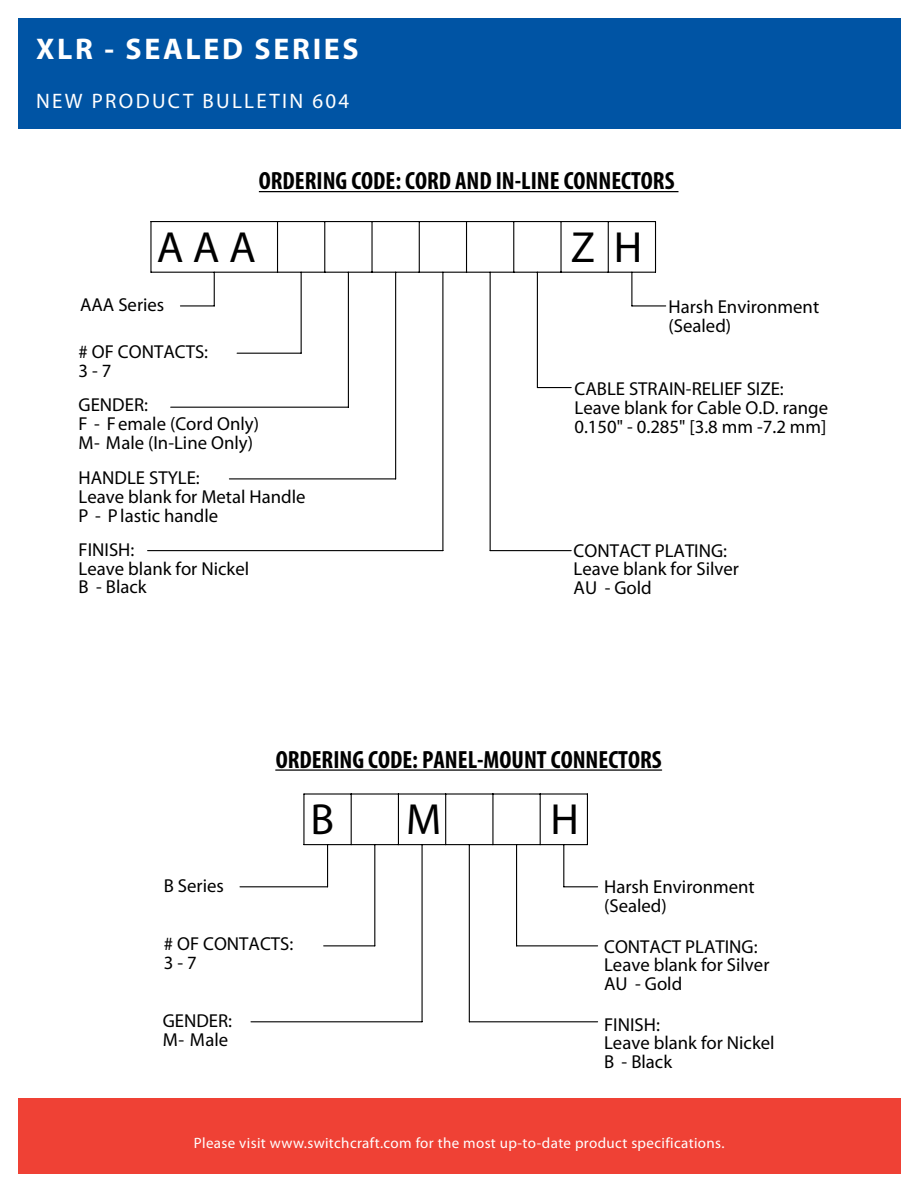
<style>
.page{position:relative;width:918px;height:1188px;background:#fff}
.page>*{position:absolute;margin:0;border:0;box-sizing:border-box;transform-origin:0 0}
.t1{font:43.8px "Myriad Pro";color:#000}
.t2{font:700 30px "Myriad Pro";letter-spacing:.09em;color:#fff}
.t3{font:700 condensed 25.05px "Myriad Pro";color:#000}
.t4{font:21px "Myriad Pro";letter-spacing:.11em;color:#fff}
.t5{font:18.75px/18.8px "Myriad Pro";color:#000}
.t6{font:15px "Myriad Pro";letter-spacing:.025em;color:#fff}
</style>
<div class="page">
<div style="left:18px;top:19px;width:882px;height:110px;background:#0054a4"></div>
<div style="left:18px;top:1099px;width:882px;height:75px;background:#ef4135"></div>
<hr style="left:259px;top:191px;width:420px;height:1px;background:#000">
<hr style="left:214px;top:272px;width:1px;height:34px;background:#000">
<hr style="left:180px;top:305px;width:34px;height:1px;background:#000">
<hr style="left:301px;top:272px;width:1px;height:81px;background:#000">
<hr style="left:237px;top:353px;width:64px;height:1px;background:#000">
<hr style="left:348px;top:272px;width:1px;height:135px;background:#000">
<hr style="left:171px;top:407px;width:177px;height:1px;background:#000">
<hr style="left:395px;top:272px;width:1px;height:207px;background:#000">
<hr style="left:229px;top:478px;width:167px;height:1px;background:#000">
<hr style="left:442px;top:272px;width:1px;height:279px;background:#000">
<hr style="left:148px;top:550px;width:295px;height:1px;background:#000">
<hr style="left:490px;top:272px;width:1px;height:279px;background:#000">
<hr style="left:490px;top:550px;width:81px;height:1px;background:#000">
<hr style="left:537px;top:272px;width:1px;height:116px;background:#000">
<hr style="left:537px;top:387px;width:34px;height:1px;background:#000">
<hr style="left:278px;top:221px;width:47px;height:1px;background:#000">
<hr style="left:631px;top:272px;width:1px;height:34px;background:#000">
<hr style="left:632px;top:305px;width:34px;height:1px;background:#000">
<hr style="left:151px;top:221px;width:127px;height:1px;background:#000">
<hr style="left:150px;top:222px;width:2px;height:50px;background:#000">
<hr style="left:151px;top:272px;width:127px;height:1px;background:#000">
<hr style="left:277px;top:222px;width:1px;height:50px;background:#000">
<hr style="left:324px;top:222px;width:1px;height:50px;background:#000">
<hr style="left:278px;top:272px;width:47px;height:1px;background:#000">
<hr style="left:325px;top:221px;width:47px;height:1px;background:#000">
<hr style="left:325px;top:272px;width:47px;height:1px;background:#000">
<hr style="left:371px;top:222px;width:2px;height:50px;background:#000">
<hr style="left:372px;top:221px;width:47px;height:1px;background:#000">
<hr style="left:372px;top:272px;width:47px;height:1px;background:#000">
<hr style="left:419px;top:222px;width:1px;height:50px;background:#000">
<hr style="left:419px;top:221px;width:48px;height:1px;background:#000">
<hr style="left:419px;top:272px;width:48px;height:1px;background:#000">
<hr style="left:466px;top:222px;width:1px;height:50px;background:#000">
<hr style="left:467px;top:221px;width:47px;height:1px;background:#000">
<hr style="left:467px;top:272px;width:47px;height:1px;background:#000">
<hr style="left:561px;top:221px;width:47px;height:1px;background:#000">
<hr style="left:514px;top:221px;width:47px;height:1px;background:#000">
<hr style="left:514px;top:272px;width:47px;height:1px;background:#000">
<hr style="left:560px;top:222px;width:2px;height:50px;background:#000">
<hr style="left:608px;top:222px;width:1px;height:50px;background:#000">
<hr style="left:561px;top:272px;width:47px;height:1px;background:#000">
<hr style="left:608px;top:221px;width:48px;height:1px;background:#000">
<hr style="left:655px;top:222px;width:1px;height:50px;background:#000">
<hr style="left:608px;top:272px;width:48px;height:1px;background:#000">
<hr style="left:513px;top:222px;width:1px;height:50px;background:#000">
<hr style="left:276px;top:769px;width:386px;height:2px;background:#000">
<hr style="left:327px;top:845px;width:1px;height:42px;background:#000">
<hr style="left:240px;top:886px;width:88px;height:1px;background:#000">
<hr style="left:374px;top:845px;width:1px;height:101px;background:#000">
<hr style="left:324px;top:945px;width:51px;height:1px;background:#000">
<hr style="left:422px;top:845px;width:1px;height:177px;background:#000">
<hr style="left:251px;top:1021px;width:171px;height:1px;background:#000">
<hr style="left:469px;top:845px;width:1px;height:177px;background:#000">
<hr style="left:469px;top:1021px;width:129px;height:1px;background:#000">
<hr style="left:516px;top:845px;width:1px;height:101px;background:#000">
<hr style="left:517px;top:945px;width:81px;height:1px;background:#000">
<hr style="left:563px;top:845px;width:1px;height:42px;background:#000">
<hr style="left:564px;top:886px;width:34px;height:1px;background:#000">
<hr style="left:304px;top:793px;width:47px;height:2px;background:#000">
<hr style="left:303px;top:794px;width:2px;height:51px;background:#000">
<hr style="left:351px;top:794px;width:1px;height:51px;background:#000">
<hr style="left:304px;top:844px;width:47px;height:1px;background:#000">
<hr style="left:351px;top:793px;width:47px;height:2px;background:#000">
<hr style="left:351px;top:844px;width:47px;height:1px;background:#000">
<hr style="left:398px;top:794px;width:1px;height:51px;background:#000">
<hr style="left:398px;top:793px;width:48px;height:2px;background:#000">
<hr style="left:398px;top:844px;width:48px;height:1px;background:#000">
<hr style="left:445px;top:794px;width:1px;height:51px;background:#000">
<hr style="left:446px;top:793px;width:47px;height:2px;background:#000">
<hr style="left:446px;top:844px;width:47px;height:1px;background:#000">
<hr style="left:492px;top:794px;width:1px;height:51px;background:#000">
<hr style="left:493px;top:793px;width:47px;height:2px;background:#000">
<hr style="left:493px;top:844px;width:47px;height:1px;background:#000">
<hr style="left:540px;top:793px;width:47px;height:2px;background:#000">
<hr style="left:540px;top:844px;width:47px;height:1px;background:#000">
<hr style="left:587px;top:794px;width:1px;height:51px;background:#000">
<hr style="left:540px;top:794px;width:1px;height:51px;background:#000">
<h2 class="t2" style="left:36px;top:31px;width:324px">XLR - SEALED SERIES</h2>
<p class="t4" style="left:36px;top:93px;width:315px">NEW PRODUCT BULLETIN 604</p>
<h3 class="t3" style="left:259px;top:166px;width:417px">ORDERING CODE: CORD AND IN-LINE CONNECTORS</h3>
<h1 class="t1" style="left:157px;top:230px;width:100px">A A A</h1>
<h1 class="t1" style="left:571px;top:230px;width:73px">Z H</h1>
<p class="t5" style="left:80px;top:297px;width:86px">AAA Series</p>
<p class="t5" style="left:669px;top:299px;width:152px">Harsh Environment (Sealed)</p>
<p class="t5" style="left:79px;top:344px;width:131px"># OF CONTACTS:<br>3 - 7</p>
<p class="t5" style="left:79px;top:397px;width:182px">GENDER:<br>F - Female (Cord Only)<br>M- Male (In-Line Only)</p>
<p class="t5" style="left:79px;top:470px;width:228px">HANDLE STYLE:<br>Leave blank for Metal Handle<br>P - P lastic handle</p>
<p class="t5" style="left:575px;top:381px;width:255px">CABLE STRAIN-RELIEF SIZE:<br>Leave blank for Cable O.D. range<br>0.150" - 0.285" [3.8 mm -7.2 mm]</p>
<p class="t5" style="left:79px;top:542px;width:172px">FINISH:<br>Leave blank for Nickel<br>B - Black</p>
<p class="t5" style="left:574px;top:543px;width:167px">CONTACT PLATING:<br>Leave blank for Silver<br>AU - Gold</p>
<p class="t5" style="left:164px;top:878px;width:62px">B Series</p>
<h3 class="t3" style="left:276px;top:744px;width:387px">ORDERING CODE: PANEL-MOUNT CONNECTORS</h3>
<h1 class="t1" style="left:311px;top:802px;width:25px">B</h1>
<h1 class="t1" style="left:406px;top:802px;width:37px">M</h1>
<h1 class="t1" style="left:550px;top:802px;width:30px">H</h1>
<p class="t5" style="left:604px;top:879px;width:152px">Harsh Environment (Sealed)</p>
<p class="t5" style="left:164px;top:936px;width:131px"># OF CONTACTS:<br>3 - 7</p>
<p class="t5" style="left:604px;top:939px;width:167px">CONTACT PLATING:<br>Leave blank for Silver<br>AU - Gold</p>
<p class="t5" style="left:163px;top:1013px;width:71px">GENDER:<br>M- Male</p>
<p class="t5" style="left:604px;top:1017px;width:172px">FINISH:<br>Leave blank for Nickel<br>B - Black</p>
<p class="t6" style="left:194px;top:1137px;width:532px">Please visit www.switchcraft.com for the most up-to-date product specifications.</p>
</div>
